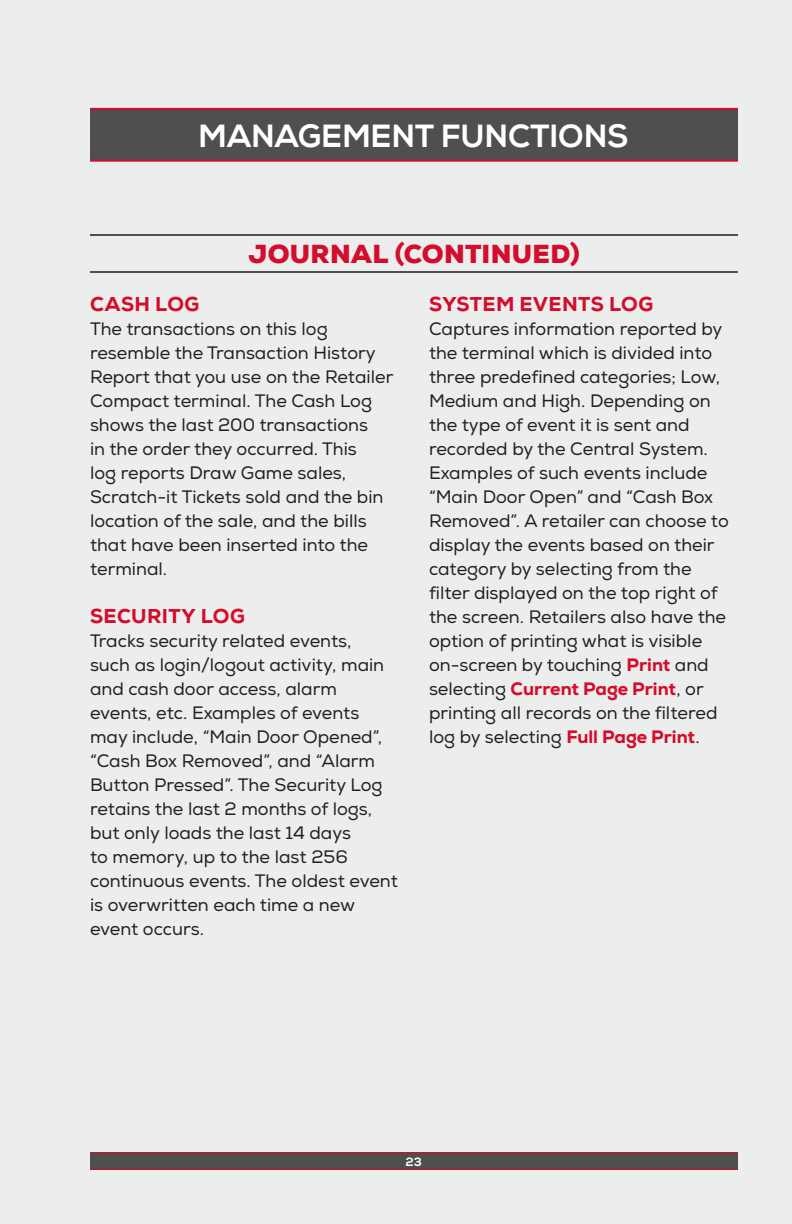
<style>
.page{position:relative;width:792px;height:1224px;background:#eceded}
.page>*{position:absolute;margin:0;border:0;box-sizing:border-box;transform-origin:0 0}
.A_Header{font:700 32px "Nexa";letter-spacing:.015em;color:#fff}
.B_Header{font:900 26px "Nexa";letter-spacing:.015em;color:#d30d2b}
.C_Header{font:800 20px "Nexa";letter-spacing:.02em;color:#d30d2b}
.Body_text{font:18px/24px "Nexa";color:#231f20}
.Body_text__last{font:18px/24px "Nexa";color:#231f20}
.t1{font:700 12px "Nexa";color:#fff}
.s1{font-weight:800;color:#d30d2b}
</style>
<div class="page">
<div style="left:90px;top:1152px;width:648px;height:18px;background:#4e4f4e"></div>
<hr style="left:90px;top:1169px;width:648px;height:1px;background:#d30d2b">
<hr style="left:90px;top:1152px;width:648px;height:1px;background:#d30d2b">
<hr style="left:90px;top:234px;width:648px;height:2px;background:#4e4f4e">
<hr style="left:90px;top:271px;width:648px;height:2px;background:#4e4f4e">
<div style="left:90px;top:109px;width:648px;height:52px;background:#4e4f4e"></div>
<hr style="left:90px;top:160px;width:648px;height:2px;background:#d30d2b">
<hr style="left:90px;top:108px;width:648px;height:2px;background:#d30d2b">
<p class="A_Header" style="left:199px;top:118px;width:431px">MANAGEMENT FUNCTIONS</p>
<p class="B_Header" style="left:248px;top:237px;width:333px">JOURNAL (CONTINUED)</p>
<p class="C_Header" style="left:90px;top:291px;width:111px">CASH LOG</p>
<p class="Body_text__last" style="left:90px;top:317px;width:305px">The transactions on this log resemble the Transaction History<br>Report that you use on the Retailer<br>Compact terminal. The Cash Log shows the last 200 transactions<br>in the order they occurred. This<br>log reports Draw Game sales,<br>Scratch-it Tickets sold and the bin location of the sale, and the bills that have been inserted into the terminal.</p>
<p class="C_Header" style="left:90px;top:603px;width:156px">SECURITY LOG</p>
<p class="Body_text" style="left:90px;top:629px;width:309px">Tracks security related events,<br>such as login/logout activity, main and cash door access, alarm events, etc. Examples of events may include, “Main Door Opened”, “Cash Box Removed”, and “Alarm<br>Button Pressed”. The Security Log retains the last 2 months of logs, but only loads the last 14 days<br>to memory, up to the last 256 continuous events. The oldest event is overwritten each time a new event occurs.</p>
<p class="C_Header" style="left:429px;top:291px;width:226px">SYSTEM EVENTS LOG</p>
<p class="Body_text" style="left:429px;top:317px;width:301px">Captures information reported by the terminal which is divided into three predefined categories; Low,<br>Medium and High. Depending on the type of event it is sent and recorded by the Central System.<br>Examples of such events include “Main Door Open” and “Cash Box<br>Removed”. A retailer can choose to display the events based on their category by selecting from the filter displayed on the top right of the screen. Retailers also have the option of printing what is visible on-screen by touching <span class="s1">Print</span> and selecting <span class="s1">Current Page Print</span>, or printing all records on the filtered log by selecting <span class="s1">Full Page Print</span>.</p>
<p class="t1" style="left:406px;top:1154px;width:18px">23</p>
</div>
